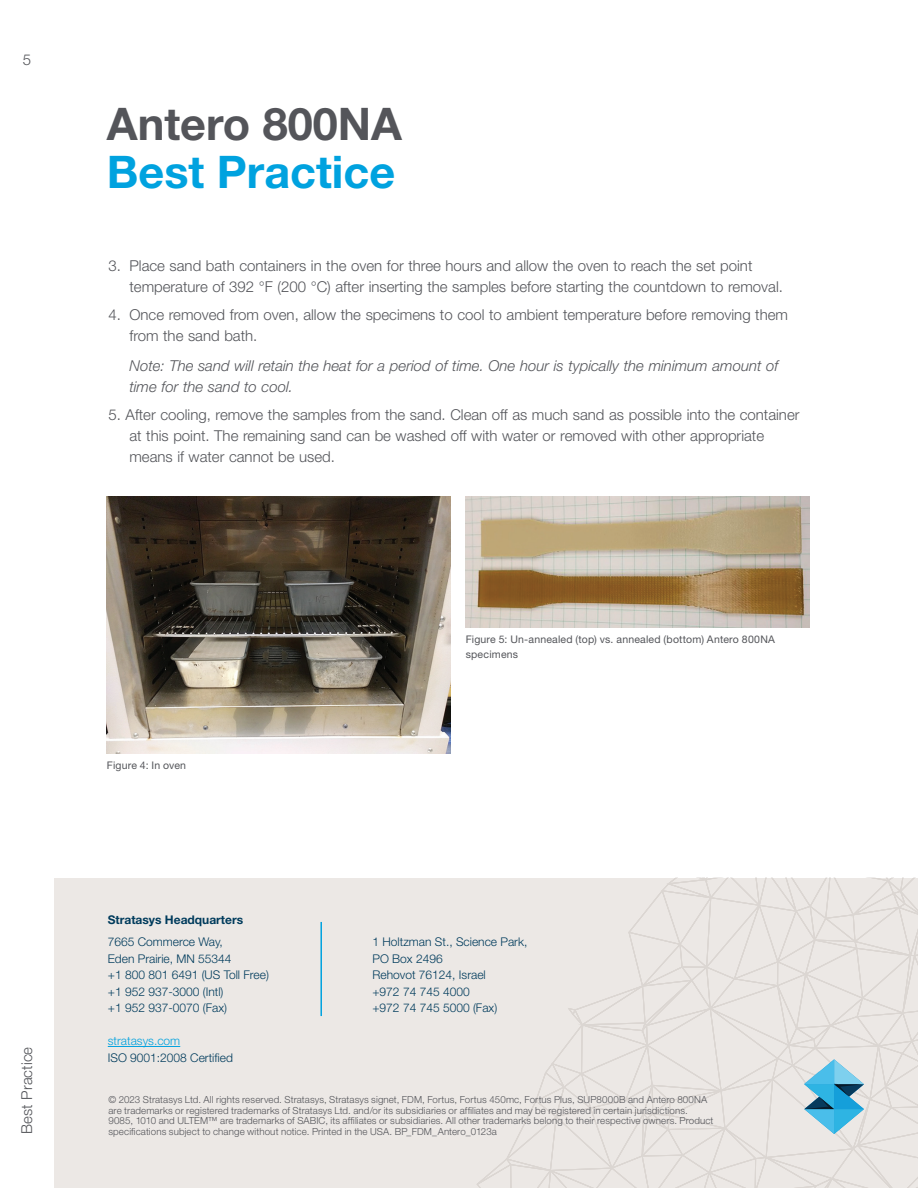
<style>
.page{position:relative;width:918px;height:1188px;background:#fff}
.page>*{position:absolute;margin:0;border:0;box-sizing:border-box;transform-origin:0 0}
.t1{font:700 45px "Helvetica Neue LT Std";color:#00a2df}
.t2{font:700 45px "Helvetica Neue LT Std";color:#54555a}
.t3{font:300 15px/21px "Helvetica Neue LT Std";color:#54555a}
.t4{font:italic 300 15px/21px "Helvetica Neue LT Std";color:#54555a}
.t5{font:300 12px/16.5px "Helvetica Neue LT Std";color:#003b5c}
.t6{font:700 12px "Helvetica Neue LT Std";color:#003b5c}
.t7{font:300 12px "Helvetica Neue LT Std";color:#00a2df}
.t8{font:10.5px/15px "Helvetica Neue LT Std";letter-spacing:.015em;color:#54555a}
.t9{font:300 9.75px/10.5px "Helvetica Neue LT Std";letter-spacing:.01em;color:#54555a}
</style>
<div class="page">
<div style="left:54px;top:878px;width:864px;height:310px;background:#ece8e5"></div>
<hr style="left:320px;top:922px;width:2px;height:94px;background:#00a2df">
<svg style="left:477px;top:878px;width:441px;height:310px"></svg>
<hr style="left:108px;top:1046px;width:72px;height:1px;background:#00a2df">
<img style="left:107px;top:496px;width:343px;height:258px">
<img style="left:466px;top:496px;width:344px;height:132px">
<p class="t3" style="left:23px;top:49px;width:10px">5</p>
<p class="t3" style="left:16px;top:1134px;width:89px;rotate:-90deg">Best Practice</p>
<h1 class="t2" style="left:107px;top:96px;width:297px">Antero 800NA</h1>
<h1 class="t1" style="left:107px;top:144px;width:290px">Best Practice</h1>
<p class="t3" style="left:129px;top:255px;width:655px;text-indent:-21px">3. Place sand bath containers in the oven for three hours and allow the oven to reach the set point temperature of 392 °F (200 °C) after inserting the samples before starting the countdown to removal.</p>
<p class="t3" style="left:129px;top:304px;width:660px;text-indent:-21px">4. Once removed from oven, allow the specimens to cool to ambient temperature before removing them from the sand bath.</p>
<p class="t4" style="left:129px;top:355px;width:650px">Note: The sand will retain the heat for a period of time. One hour is typically the minimum amount of time for the sand to cool.</p>
<p class="t3" style="left:129px;top:403px;width:672px;text-indent:-21px">5. After cooling, remove the samples from the sand. Clean off as much sand as possible into the container at this point. The remaining sand can be washed off with water or removed with other appropriate means if water cannot be used.</p>
<p class="t8" style="left:107px;top:757px;width:81px">Figure 4: In oven</p>
<p class="t8" style="left:466px;top:632px;width:311px">Figure 5: Un-annealed (top) vs. annealed (bottom) Antero 800NA specimens</p>
<p class="t6" style="left:108px;top:912px;width:137px">Stratasys Headquarters</p>
<p class="t5" style="left:108px;top:934px;width:163px">7665 Commerce Way,<br>Eden Prairie, MN 55344<br>+1 800 801 6491 (US Toll Free) +1 952 937-3000 (Intl)<br>+1 952 937-0070 (Fax)</p>
<p class="t7" style="left:108px;top:1034px;width:74px">stratasys.com</p>
<p class="t5" style="left:108px;top:1049px;width:127px">ISO 9001:2008 Certified</p>
<p class="t9" style="left:108px;top:1094px;width:607px">© 2023 Stratasys Ltd. All rights reserved. Stratasys, Stratasys signet, FDM, Fortus, Fortus 450mc, Fortus Plus, SUP8000B and Antero 800NA are trademarks or registered trademarks of Stratasys Ltd. and/or its subsidiaries or affiliates and may be registered in certain jurisdictions.<br>9085, 1010 and ULTEM™ are trademarks of SABIC, its affiliates or subsidiaries. All other trademarks belong to their respective owners. Product specifications subject to change without notice. Printed in the USA. BP_FDM_Antero_0123a</p>
<p class="t5" style="left:372px;top:934px;width:156px">1 Holtzman St., Science Park,<br>PO Box 2496<br>Rehovot 76124, Israel<br>+972 74 745 4000<br>+972 74 745 5000 (Fax)</p>
</div>
